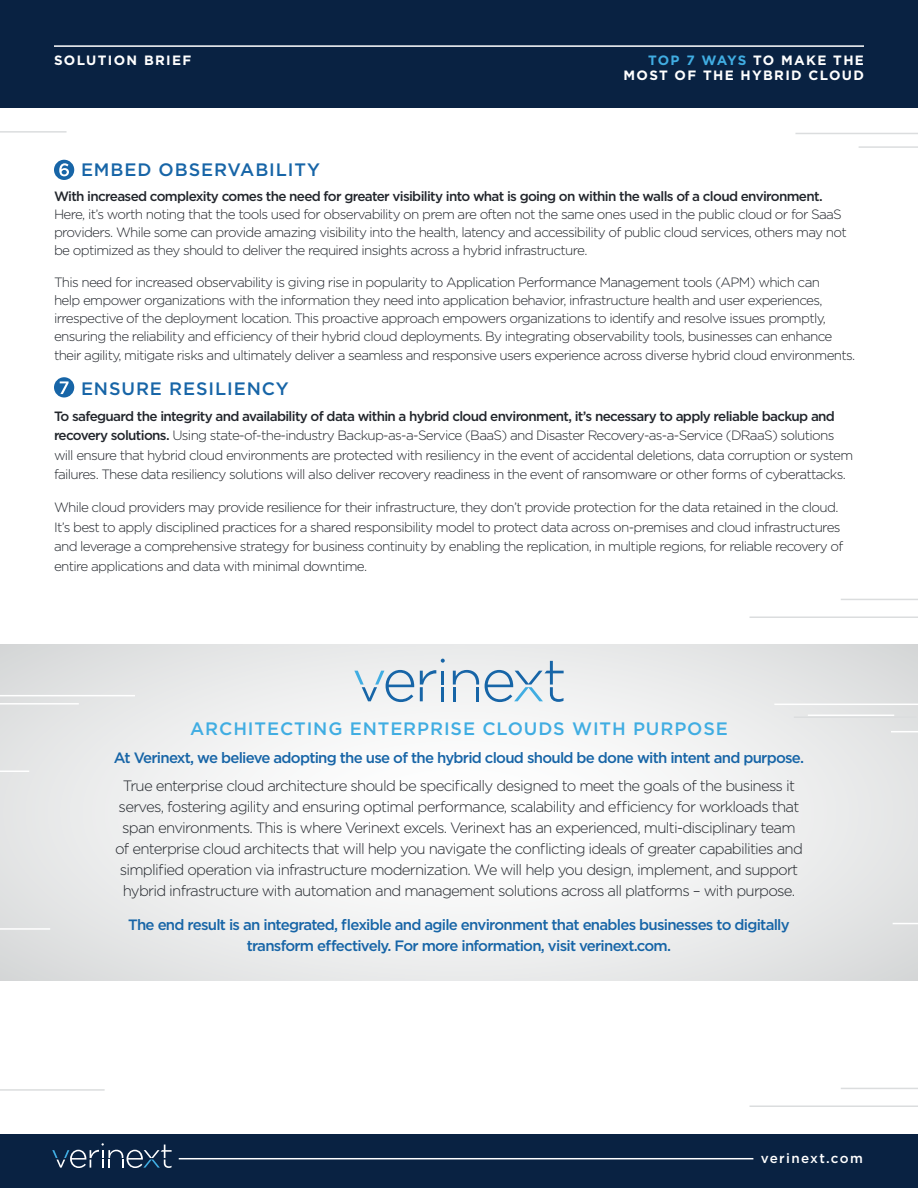
<style>
.page{position:relative;width:918px;height:1188px;background:#fff}
.page>*{position:absolute;margin:0;border:0;box-sizing:border-box;transform-origin:0 0}
.t1{font:500 18px "Gotham";letter-spacing:.05em;color:#40ade2}
.t2{font:500 18px "Gotham";letter-spacing:.05em;color:#1765a7}
.t3{font:300 15px/21px "Gotham";letter-spacing:-.05em;color:#22262c;text-align:center}
.t4{font:500 15px/21px "Gotham";letter-spacing:-.05em;color:#1765a7;text-align:center}
.t5{font:300 13.5px/18px "Gotham";letter-spacing:-.05em;color:#22262c}
.t6{font:700 13.5px/15.5px "Gotham";letter-spacing:.1em;color:#fff;text-align:right}
.t7{font:500 13.5px "Gotham";letter-spacing:.1em;color:#fff}
.s1{color:#40ade2}
.s2{font-weight:500}
</style>
<div class="page">
<svg style="left:0;top:644px;width:918px;height:336px"></svg>
<hr style="left:0;top:928px;width:50px;height:2px;background:#fff">
<hr style="left:808px;top:715px;width:86px;height:1px;background:#fff">
<svg style="left:0;top:771px;width:29px;height:1px"></svg>
<hr style="left:0;top:695px;width:135px;height:1px;background:#fff">
<hr style="left:774px;top:704px;width:144px;height:1px;background:#fff">
<svg style="left:891px;top:731px;width:27px;height:1px"></svg>
<svg style="left:893px;top:923px;width:25px;height:1px"></svg>
<hr style="left:0;top:703px;width:79px;height:2px;background:#fff">
<svg style="left:441px;top:659px;width:4px;height:4px"></svg>
<svg style="left:354px;top:670px;width:60px;height:32px"></svg>
<svg style="left:453px;top:670px;width:26px;height:15px"></svg>
<hr style="left:476px;top:687px;width:3px;height:14px;background:#1765a7">
<hr style="left:453px;top:687px;width:3px;height:14px;background:#1765a7">
<svg style="left:485px;top:661px;width:79px;height:41px"></svg>
<hr style="left:441px;top:671px;width:3px;height:14px;background:#1765a7">
<hr style="left:441px;top:687px;width:3px;height:14px;background:#1765a7">
<svg style="left:420px;top:670px;width:16px;height:31px"></svg>
<div style="left:0;top:0;width:918px;height:108px;background:#092242"></div>
<hr style="left:54px;top:45px;width:810px;height:2px;background:#fff">
<div style="left:0;top:1134px;width:918px;height:54px;background:#092242"></div>
<svg style="left:52px;top:1143px;width:120px;height:25px"></svg>
<hr style="left:179px;top:1158px;width:574px;height:1px;background:#fff">
<hr style="left:0;top:131px;width:67px;height:2px;background:#dbddde">
<hr style="left:794px;top:716px;width:122px;height:2px;background:#dbddde">
<hr style="left:0;top:1089px;width:105px;height:2px;background:#dbddde">
<hr style="left:859px;top:146px;width:59px;height:2px;background:#dbddde">
<hr style="left:795px;top:133px;width:123px;height:1px;background:#dbddde">
<hr style="left:750px;top:616px;width:168px;height:2px;background:#dbddde">
<hr style="left:750px;top:1106px;width:168px;height:1px;background:#dbddde">
<hr style="left:841px;top:599px;width:77px;height:1px;background:#dbddde">
<hr style="left:841px;top:1088px;width:77px;height:1px;background:#dbddde">
<div style="left:54px;top:160px;width:20px;height:20px;background:#1765a7;border-radius:50%"></div>
<svg style="left:59px;top:163px;width:10px;height:13px"></svg>
<div style="left:54px;top:377px;width:20px;height:20px;background:#1765a7;border-radius:50%"></div>
<svg style="left:60px;top:381px;width:9px;height:13px"></svg>
<p class="t6" style="left:54px;top:52px;width:139px">SOLUTION BRIEF</p>
<p class="t6" style="left:624px;top:52px;width:242px"><span class="s1">TOP 7 WAYS</span> TO MAKE THE<br>MOST OF THE HYBRID CLOUD</p>
<p class="t2" style="left:81px;top:158px;width:240px">EMBED OBSERVABILITY</p>
<p class="t5" style="left:54px;top:187px;width:794px"><span class="s2">With increased complexity comes the need for greater visibility into what is going on within the walls of a cloud environment.<br></span>Here, it’s worth noting that the tools used for observability on prem are often not the same ones used in the public cloud or for SaaS providers. While some can provide amazing visibility into the health, latency and accessibility of public cloud services, others may not be optimized as they should to deliver the required insights across a hybrid infrastructure.</p>
<p class="t5" style="left:54px;top:273px;width:780px">This need for increased observability is giving rise in popularity to Application Performance Management tools (APM) which can help empower organizations with the information they need into application behavior, infrastructure health and user experiences, irrespective of the deployment location. This proactive approach empowers organizations to identify and resolve issues promptly, ensuring the reliability and efficiency of their hybrid cloud deployments. By integrating observability tools, businesses can enhance</p>
<p class="t5" style="left:54px;top:346px;width:803px">their agility, mitigate risks and ultimately deliver a seamless and responsive users experience across diverse hybrid cloud environments.</p>
<p class="t2" style="left:81px;top:377px;width:209px">ENSURE RESILIENCY</p>
<p class="t5" style="left:54px;top:406px;width:801px;line-height:19.5px"><span class="s2">To safeguard the integrity and availability of data within a hybrid cloud environment, it’s necessary to apply reliable backup and recovery solutions.</span> Using state-of-the-industry Backup-as-a-Service (BaaS) and Disaster Recovery-as-a-Service (DRaaS) solutions will ensure that hybrid cloud environments are protected with resiliency in the event of accidental deletions, data corruption or system failures. These data resiliency solutions will also deliver recovery readiness in the event of ransomware or other forms of cyberattacks.</p>
<p class="t5" style="left:54px;top:498px;width:791px;line-height:19.5px">While cloud providers may provide resilience for their infrastructure, they don’t provide protection for the data retained in the cloud.<br>It’s best to apply disciplined practices for a shared responsibility model to protect data across on-premises and cloud infrastructures and leverage a comprehensive strategy for business continuity by enabling the replication, in multiple regions, for reliable recovery of entire applications and data with minimal downtime.</p>
<p class="t1" style="left:190px;top:717px;width:539px">ARCHITECTING ENTERPRISE CLOUDS WITH PURPOSE</p>
<p class="t4" style="left:114px;top:747px;width:692px">At Verinext, we believe adopting the use of the hybrid cloud should be done with intent and purpose.</p>
<p class="t3" style="left:115px;top:775px;width:689px">True enterprise cloud architecture should be specifically designed to meet the goals of the business it serves, fostering agility and ensuring optimal performance, scalability and efficiency for workloads that span environments. This is where Verinext excels. Verinext has an experienced, multi-disciplinary team of enterprise cloud architects that will help you navigate the conflicting ideals of greater capabilities and simplified operation via infrastructure modernization. We will help you design, implement, and support hybrid infrastructure with automation and management solutions across all platforms – with purpose.</p>
<p class="t4" style="left:128px;top:914px;width:663px">The end result is an integrated, flexible and agile environment that enables businesses to digitally transform effectively. For more information, visit verinext.com.</p>
<p class="t7" style="left:761px;top:1150px;width:104px">verinext.com</p>
</div>
